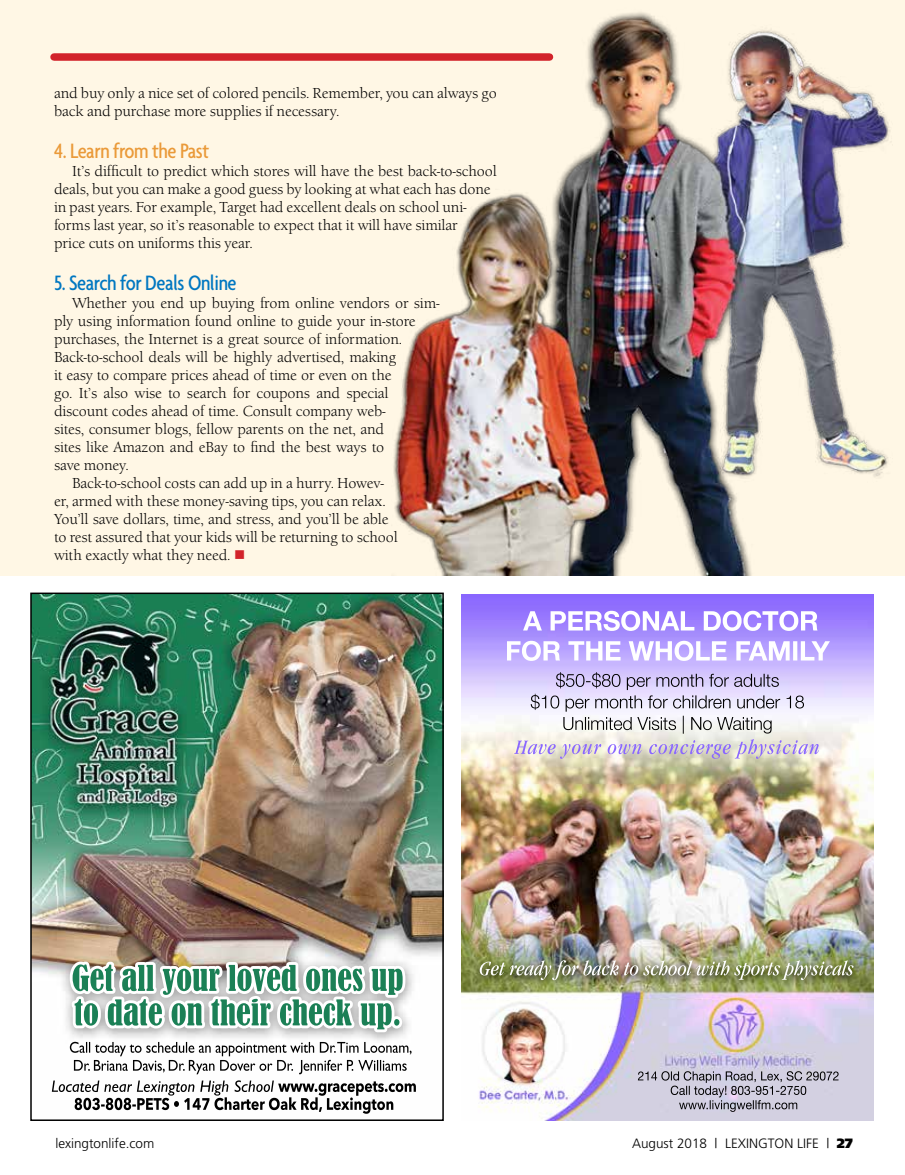
<style>
.page{position:relative;width:905px;height:1175px;background:#fff}
.page>*{position:absolute;margin:0;border:0;box-sizing:border-box;transform-origin:0 0}
.t1{font:500 condensed 22.5px "Agenda";letter-spacing:-.02em;color:#0077c1}
.t2{font:500 condensed 22.5px "Agenda";letter-spacing:-.02em;color:#ea9a39}
.t3{font:15px/18px "Berkeley Old Style Itc T";letter-spacing:-.01em;color:#000}
.t4{font:300 13.5px "Frutiger";color:#000}
.s1{color:#d2232a}
.s2{font-weight:900}
</style>
<div class="page">
<div style="left:0;top:0;width:904px;height:575px;background:#fff7e5"></div>
<img style="left:393px;top:12px;width:497px;height:563px">
<div style="left:54px;top:53px;width:495px;height:8px;background:#d2232a"></div>
<img style="left:33px;top:595px;width:408px;height:519px">
<img style="left:70px;top:961px;width:220px;height:33px">
<div style="left:30px;top:592px;width:414px;height:528px;border:2px solid #000"></div>
<img style="left:461px;top:594px;width:412px;height:526px">
<p class="t3" style="left:54px;top:84px;width:444px">and buy only a nice set of colored pencils. Remember, you can always go back and purchase more supplies if necessary.</p>
<h1 class="t2" style="left:54px;top:137px;width:157px">4. Learn from the Past</h1>
<p class="t3" style="left:54px;top:162px;width:444px;text-indent:18px">It’s difficult to predict which stores will have the best back-to-school deals, but you can make a good guess by looking at what each has done in past years. For example, Target had excellent deals on school uni&shy;forms last year, so it’s reasonable to expect that it will have similar<br>price cuts on uniforms this year.</p>
<h1 class="t1" style="left:54px;top:269px;width:184px">5. Search for Deals Online</h1>
<p class="t3" style="left:72px;top:294px;width:369px">Whether you end up buying from online vendors or sim-</p>
<p class="t3" style="left:54px;top:312px;width:363px">ply using information found online to guide your in-store</p>
<p class="t3" style="left:54px;top:330px;width:350px">purchases, the Internet is a great source of information.</p>
<p class="t3" style="left:54px;top:348px;width:344px">Back-to-school deals will be highly advertised, making</p>
<p class="t3" style="left:54px;top:366px;width:339px">it easy to compare prices ahead of time or even on the</p>
<p class="t3" style="left:54px;top:384px;width:336px">go. It’s also wise to search for coupons and special</p>
<p class="t3" style="left:54px;top:402px;width:333px">discount codes ahead of time. Consult company web-</p>
<p class="t3" style="left:54px;top:420px;width:331px">sites, consumer blogs, fellow parents on the net, and</p>
<p class="t3" style="left:54px;top:438px;width:332px">sites like Amazon and eBay to find the best ways to</p>
<p class="t3" style="left:54px;top:456px;width:76px">save money.</p>
<p class="t3" style="left:72px;top:474px;width:314px">Back-to-school costs can add up in a hurry. Howev-</p>
<p class="t3" style="left:54px;top:492px;width:333px">er, armed with these money-saving tips, you can relax.</p>
<p class="t3" style="left:54px;top:510px;width:336px">You’ll save dollars, time, and stress, and you’ll be able</p>
<p class="t3" style="left:54px;top:528px;width:345px">to rest assured that your kids will be returning to school</p>
<p class="t3" style="left:54px;top:546px;width:193px">with exactly what they need. <span class="s1">■</span></p>
<p class="t4" style="left:55px;top:1135px;width:100px">lexingtonlife.com</p>
<p class="t4" style="left:632px;top:1135px;width:222px">August 2018 | LEXINGTON LIFE | <span class="s2">27</span></p>
</div>
